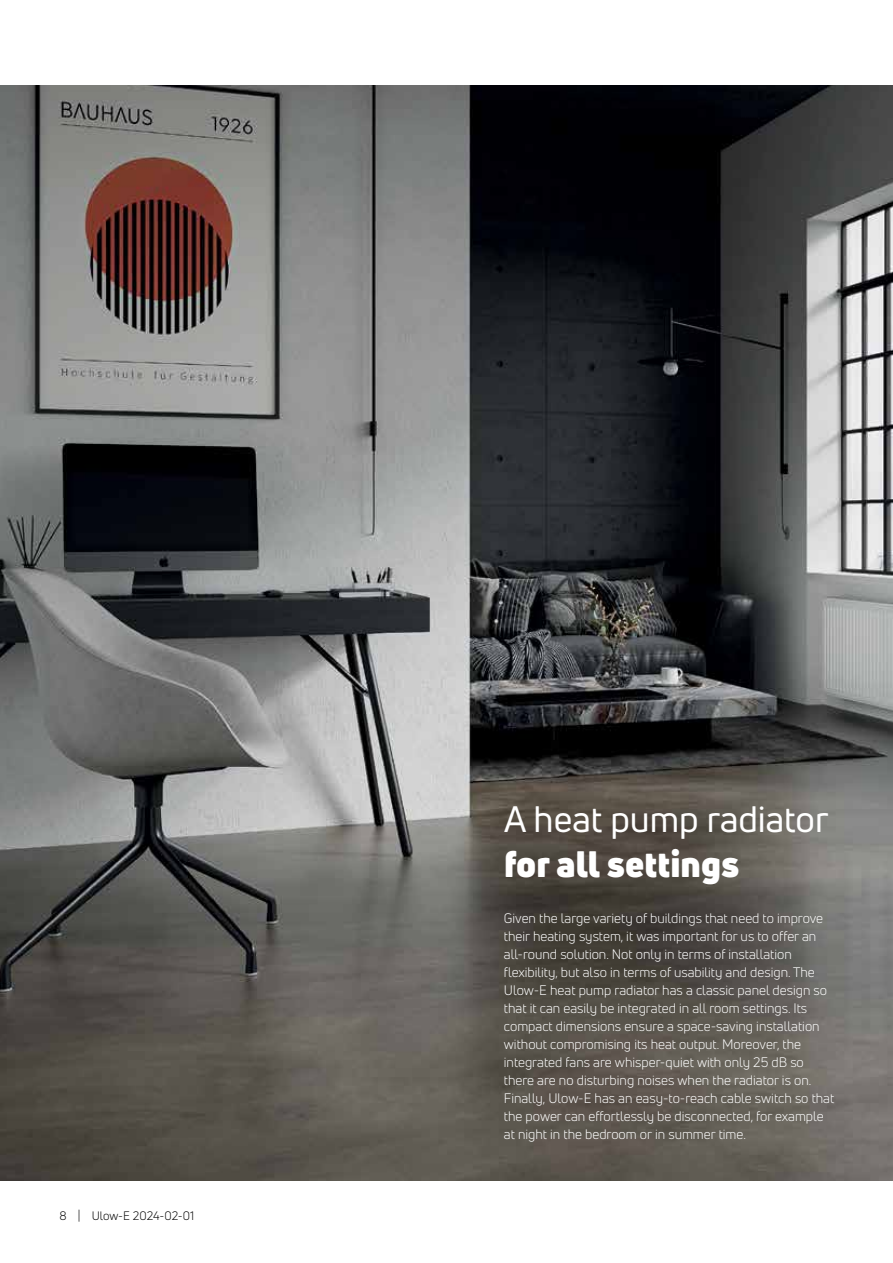
<style>
.page{position:relative;width:893px;height:1263px;background:#fff}
.page>*{position:absolute;margin:0;border:0;box-sizing:border-box;transform-origin:0 0}
.t1{font:36px "Uni Neue";color:#fff}
.t2{font:900 36px "Uni Neue";color:#fff}
.t3{font:13.5px/18px "Uni Neue";color:#fff}
.t4{font:12px "Uni Neue";color:#000}
</style>
<div class="page">
<img style="left:0;top:85px;width:893px;height:1095px">
<p class="t4" style="left:60px;top:1209px;width:136px">8 | Ulow-E 2024-02-01</p>
<h1 class="t1" style="left:504px;top:797px;width:326px">A heat pump radiator</h1>
<h1 class="t2" style="left:504px;top:839px;width:237px">for all settings</h1>
<p class="t3" style="left:504px;top:909px;width:332px">Given the large variety of buildings that need to improve their heating system, it was important for us to offer an all-round solution. Not only in terms of installation flexibility, but also in terms of usability and design. The Ulow-E heat pump radiator has a classic panel design so that it can easily be integrated in all room settings. Its compact dimensions ensure a space-saving installation without compromising its heat output. Moreover, the integrated fans are whisper-quiet with only 25 dB so there are no disturbing noises when the radiator is on.<br>Finally, Ulow-E has an easy-to-reach cable switch so that the power can effortlessly be disconnected, for example at night in the bedroom or in summer time.</p>
</div>
